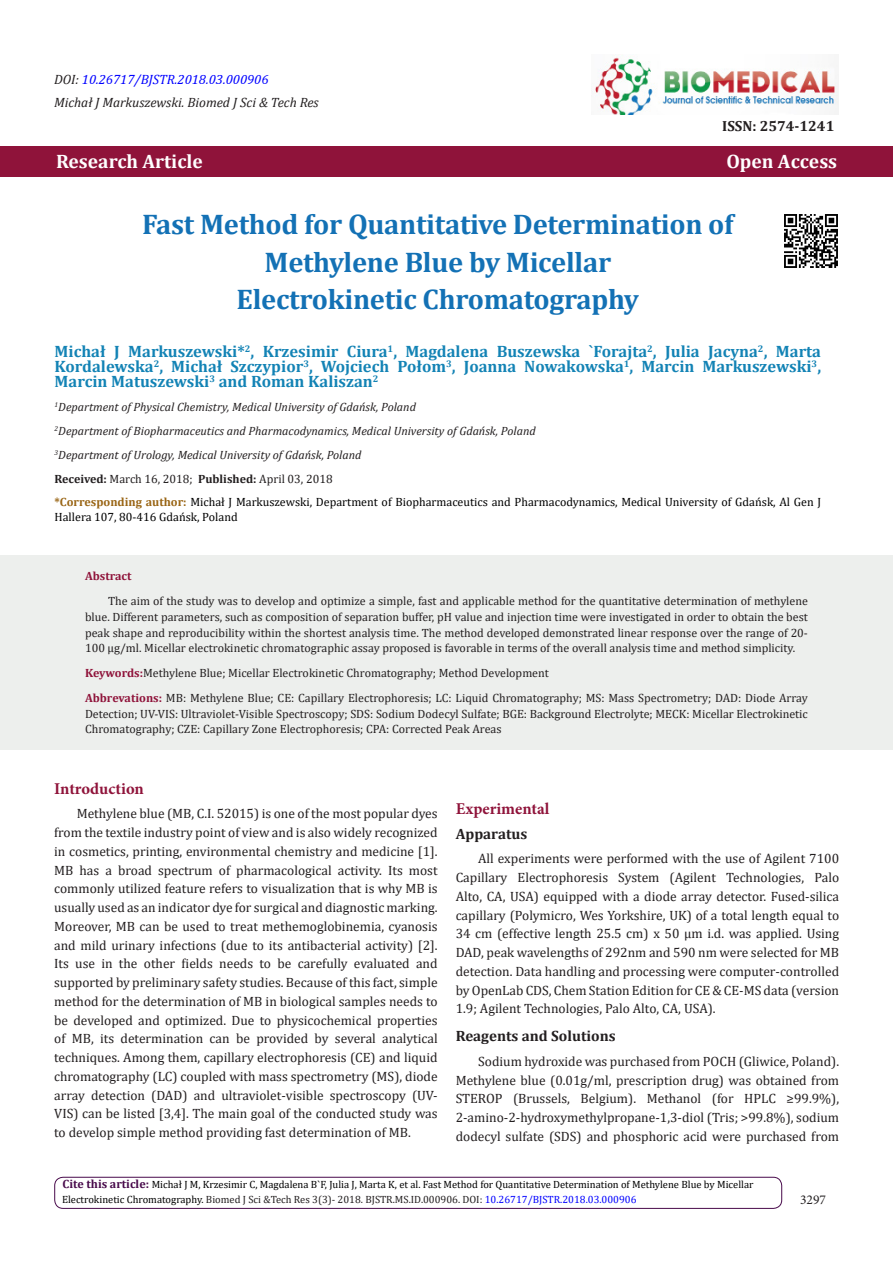
<style>
.page{position:relative;width:893px;height:1263px;background:#fff}
.page>*{position:absolute;margin:0;border:0;box-sizing:border-box;transform-origin:0 0}
.t1{font:700 28.5px/37.5px "Cambria";letter-spacing:-.01em;color:#1371b5;text-align:center}
.t2{font:700 19.5px "Cambria";color:#fff}
.t3{font:700 16.5px/15px "Cambria";color:#1383b5;text-align:justify}
.t4{font:700 16.5px "Minion Pro";color:#8f133a}
.t5{font:700 15px "Cambria";color:#231f20}
.t6{font:700 14.7px "Cambria";color:#231f20}
.t7{font:13.5px/18.8px "Cambria";color:#231f20;text-align:justify}
.t8{font:italic 13.5px "Cambria";color:#231f20}
.t9{font:italic 13.5px "Cambria";color:#00f}
.t10{font:13.5px "Minion Pro";color:#231f20}
.t11{font:12px/15.8px "Cambria";color:#231f20;text-align:justify}
.t12{font:italic 12px "Cambria";color:#231f20}
.t13{font:12px/14.4px "Cambria";color:#000}
.t14{font:700 12px "Cambria";color:#8f133a}
.t15{font:10.5px "Cambria";color:#000}
.t16{font:10.5px "Cambria";color:#231f20}
.s1{color:#231f20}
.s2{font-weight:700}
.s3{font-weight:700;color:#996515}
.s4{font-weight:700;color:#8f133a}
.s5{font-weight:700;font-size:12px;color:#480a4b}
.s6{color:#000}
.s7{color:#00f}
</style>
<div class="page">
<img style="left:594px;top:54px;width:244px;height:60px">
<div style="left:54px;top:1177px;width:728px;height:32px;border:1px solid #480a4b;border-radius:8px"></div>
<div style="left:0;top:146px;width:893px;height:31px;background:#8f133a"></div>
<div style="left:0;top:555px;width:893px;height:194px;background:#edefed"></div>
<img style="left:784px;top:214px;width:54px;height:54px">
<p class="t9" style="left:54px;top:70px;width:216px"><span class="s1">DOI:</span> 10.26717/BJSTR.2018.03.000906</p>
<p class="t8" style="left:54px;top:93px;width:266px">Michał J Markuszewski. Biomed J Sci &amp; Tech Res</p>
<p class="t6" style="left:722px;top:116px;width:114px">ISSN: 2574-1241</p>
<p class="t2" style="left:56px;top:147px;width:148px">Research Article</p>
<p class="t2" style="left:726px;top:147px;width:112px">Open Access</p>
<p class="t1" style="left:142px;top:205px;width:593px">Fast Method for Quantitative Determination of<br>Methylene Blue by Micellar<br>Electrokinetic Chromatography</p>
<p class="t3" style="left:55px;top:344px;width:768px">Michał J Markuszewski*<sup>2</sup>, Krzesimir Ciura<sup>1</sup>, Magdalena Buszewska `Forajta<sup>2</sup>, Julia Jacyna<sup>2</sup>, Marta Kordalewska<sup>2</sup>, Michał Szczypior<sup>3</sup>, Wojciech Połom<sup>3</sup>, Joanna Nowakowska<sup>1</sup>, Marcin Markuszewski<sup>3</sup>, Marcin Matuszewski<sup>3</sup> and Roman Kaliszan<sup>2</sup></p>
<p class="t12" style="left:55px;top:399px;width:363px"><sup>1</sup>Department of Physical Chemistry, Medical University of Gdańsk, Poland</p>
<p class="t12" style="left:55px;top:423px;width:483px"><sup>2</sup>Department of Biopharmaceutics and Pharmacodynamics, Medical University of Gdańsk, Poland</p>
<p class="t12" style="left:55px;top:447px;width:308px"><sup>3</sup>Department of Urology, Medical University of Gdańsk, Poland</p>
<p class="t11" style="left:55px;top:471px;width:280px"><span class="s2">Received:</span> March 16, 2018; <span class="s2">Published:</span> April 03, 2018</p>
<p class="t13" style="left:55px;top:495px;width:768px"><span class="s3">*Corresponding author:</span> Michał J Markuszewski, Department of Biopharmaceutics and Pharmacodynamics, Medical University of Gdańsk, Al Gen J<br>Hallera 107, 80-416 Gdańsk, Poland</p>
<p class="t14" style="left:85px;top:568px;width:48px">Abstract</p>
<p class="t11" style="left:85px;top:593px;width:724px;text-indent:23px">The aim of the study was to develop and optimize a simple, fast and applicable method for the quantitative determination of methylene blue. Different parameters, such as composition of separation buffer, pH value and injection time were investigated in order to obtain the best peak shape and reproducibility within the shortest analysis time. The method developed demonstrated linear response over the range of 20- 100 µg/ml. Micellar electrokinetic chromatographic assay proposed is favorable in terms of the overall analysis time and method simplicity.</p>
<p class="t11" style="left:85px;top:665px;width:465px"><span class="s4">Keywords:</span>Methylene Blue; Micellar Electrokinetic Chromatography; Method Development</p>
<p class="t11" style="left:85px;top:690px;width:724px"><span class="s4">Abbrevations:</span> MB: Methylene Blue; CE: Capillary Electrophoresis; LC: Liquid Chromatography; MS: Mass Spectrometry; DAD: Diode Array Detection; UV-VIS: Ultraviolet-Visible Spectroscopy; SDS: Sodium Dodecyl Sulfate; BGE: Background Electrolyte; MECK: Micellar Electrokinetic Chromatography; CZE: Capillary Zone Electrophoresis; CPA: Corrected Peak Areas</p>
<p class="t4" style="left:54px;top:777px;width:91px">Introduction</p>
<p class="t7" style="left:54px;top:804px;width:385px;text-indent:22px">Methylene blue (MB, C.I. 52015) is one of the most popular dyes from the textile industry point of view and is also widely recognized in cosmetics, printing, environmental chemistry and medicine [1].<br>MB has a broad spectrum of pharmacological activity. Its most commonly utilized feature refers to visualization that is why MB is usually used as an indicator dye for surgical and diagnostic marking.<br>Moreover, MB can be used to treat methemoglobinemia, cyanosis and mild urinary infections (due to its antibacterial activity) [2].<br>Its use in the other fields needs to be carefully evaluated and supported by preliminary safety studies. Because of this fact, simple method for the determination of MB in biological samples needs to be developed and optimized. Due to physicochemical properties of MB, its determination can be provided by several analytical techniques. Among them, capillary electrophoresis (CE) and liquid chromatography (LC) coupled with mass spectrometry (MS), diode array detection (DAD) and ultraviolet-visible spectroscopy (UV-VIS) can be listed [3,4]. The main goal of the conducted study was to develop simple method providing fast determination of MB.</p>
<p class="t4" style="left:456px;top:797px;width:95px">Experimental</p>
<p class="t5" style="left:456px;top:823px;width:73px">Apparatus</p>
<p class="t7" style="left:456px;top:849px;width:385px;text-indent:22px">All experiments were performed with the use of Agilent 7100<br>Capillary Electrophoresis System (Agilent Technologies, Palo Alto, CA, USA) equipped with a diode array detector. Fused-silica capillary (Polymicro, Wes Yorkshire, UK) of a total length equal to 34 cm (effective length 25.5 cm) x 50 µm i.d. was applied. Using DAD, peak wavelengths of 292nm and 590 nm were selected for MB detection. Data handling and processing were computer-controlled by OpenLab CDS, Chem Station Edition for CE &amp; CE-MS data (version 1.9; Agilent Technologies, Palo Alto, CA, USA).</p>
<p class="t5" style="left:456px;top:1025px;width:162px">Reagents and Solutions</p>
<p class="t7" style="left:456px;top:1052px;width:385px;text-indent:22px">Sodium hydroxide was purchased from POCH (Gliwice, Poland).<br>Methylene blue (0.01g/ml, prescription drug) was obtained from STEROP (Brussels, Belgium). Methanol (for HPLC ≥99.9%), 2-amino-2-hydroxymethylpropane-1,3-diol (Tris; &gt;99.8%), sodium dodecyl sulfate (SDS) and phosphoric acid were purchased from</p>
<p class="t15" style="left:63px;top:1179px;width:692px"><span class="s5">Cite this article:</span> Michał J M, Krzesimir C, Magdalena B`F, Julia J, Marta K, et al. Fast Method for Quantitative Determination of Methylene Blue by Micellar</p>
<p class="t16" style="left:62px;top:1193px;width:576px"><span class="s6">Electrokinetic Chromatography.</span> Biomed J Sci &amp;Tech Res 3(3)- 2018. BJSTR.MS.ID.000906. DOI: <span class="s7">10.26717/BJSTR.2018.03.000906</span></p>
<p class="t10" style="left:800px;top:1191px;width:27px">3297</p>
</div>
